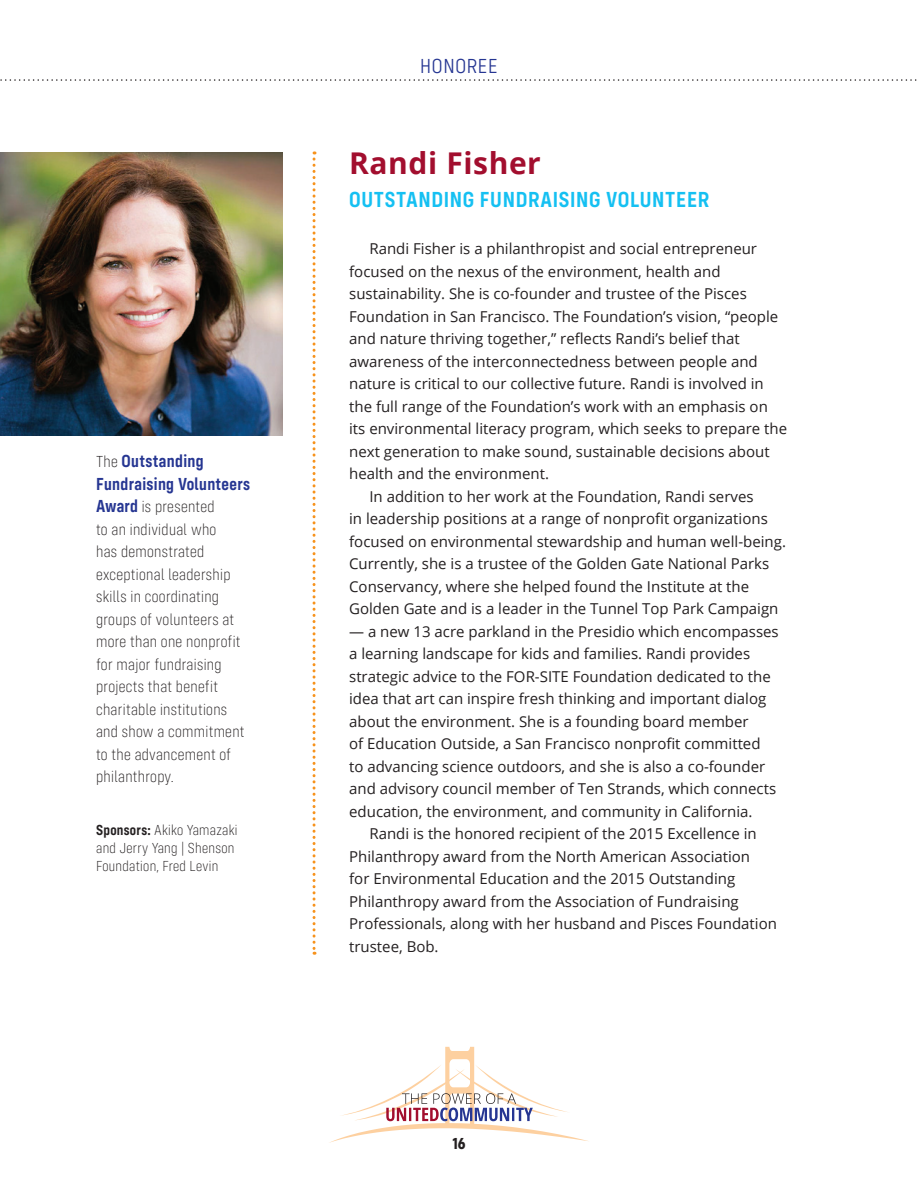
<style>
.page{position:relative;width:918px;height:1188px;background:#fff}
.page>*{position:absolute;margin:0;border:0;box-sizing:border-box;transform-origin:0 0}
.t1{font:700 30px "Open Sans";letter-spacing:.02em;color:#a20e2e}
.t2{font:600 22.5px "Config Condensed";letter-spacing:.03em;color:#15c0f2}
.t3{font:300 21px "Config Condensed";letter-spacing:.03em;color:#263692}
.t4{font:600 18px/22.5px "Config Condensed";letter-spacing:.02em;color:#263692}
.t5{font:200 16.5px/22.5px "Config Condensed";letter-spacing:.02em;color:#231f20}
.t6{font:700 16.5px "Config Condensed";color:#231f20}
.t7{font:15px/22.5px "Open Sans";color:#231f20}
.t8{font:200 15px/18px "Config Condensed";letter-spacing:.02em;color:#231f20}
.s1{font-weight:200;font-size:16.5px;color:#231f20}
.s2{font-weight:600;font-size:18px;color:#263692}
.s3{font-weight:600}
</style>
<div class="page">
<svg style="left:329px;top:1047px;width:260px;height:96px"></svg>
<svg style="left:0;top:79px;width:917px;height:2px"></svg>
<img style="left:0;top:153px;width:283px;height:283px">
<svg style="left:313px;top:151px;width:3px;height:804px"></svg>
<p class="t4" style="left:96px;top:450px;width:156px"><span class="s1">The</span> Outstanding<br>Fundraising Volunteers</p>
<p class="t5" style="left:96px;top:496px;width:150px"><span class="s2">Award</span> is presented<br>to an individual who<br>has demonstrated exceptional leadership skills in coordinating groups of volunteers at more than one nonprofit for major fundraising projects that benefit charitable institutions and show a commitment to the advancement of philanthropy.</p>
<p class="t8" style="left:96px;top:821px;width:143px"><span class="s3">Sponsors:</span> Akiko Yamazaki and Jerry Yang | Shenson<br>Foundation, Fred Levin</p>
<h3 class="t3" style="left:420px;top:54px;width:79px">HONOREE</h3>
<h1 class="t1" style="left:349px;top:142px;width:193px">Randi Fisher</h1>
<h2 class="t2" style="left:349px;top:186px;width:362px">OUTSTANDING FUNDRAISING VOLUNTEER</h2>
<p class="t7" style="left:369px;top:237px;width:389px">Randi Fisher is a philanthropist and social entrepreneur</p>
<p class="t7" style="left:349px;top:260px;width:373px">focused on the nexus of the environment, health and</p>
<p class="t7" style="left:349px;top:282px;width:399px">sustainability. She is co-founder and trustee of the Pisces</p>
<p class="t7" style="left:349px;top:305px;width:431px">Foundation in San Francisco. The Foundation’s vision, “people</p>
<p class="t7" style="left:349px;top:327px;width:392px">and nature thriving together,” reflects Randi’s belief that</p>
<p class="t7" style="left:349px;top:350px;width:410px">awareness of the interconnectedness between people and</p>
<p class="t7" style="left:349px;top:372px;width:416px">nature is critical to our collective future. Randi is involved in</p>
<p class="t7" style="left:349px;top:395px;width:420px">the full range of the Foundation’s work with an emphasis on</p>
<p class="t7" style="left:349px;top:417px;width:440px">its environmental literacy program, which seeks to prepare the</p>
<p class="t7" style="left:349px;top:440px;width:422px">next generation to make sound, sustainable decisions about</p>
<p class="t7" style="left:349px;top:462px;width:201px">health and the environment.</p>
<p class="t7" style="left:369px;top:485px;width:386px">In addition to her work at the Foundation, Randi serves</p>
<p class="t7" style="left:349px;top:507px;width:420px">in leadership positions at a range of nonprofit organizations</p>
<p class="t7" style="left:349px;top:530px;width:438px">focused on environmental stewardship and human well-being.</p>
<p class="t7" style="left:349px;top:552px;width:422px">Currently, she is a trustee of the Golden Gate National Parks</p>
<p class="t7" style="left:349px;top:575px;width:401px">Conservancy, where she helped found the Institute at the</p>
<p class="t7" style="left:349px;top:597px;width:431px">Golden Gate and is a leader in the Tunnel Top Park Campaign</p>
<p class="t7" style="left:349px;top:620px;width:431px">— a new 13 acre parkland in the Presidio which encompasses a learning landscape for kids and families. Randi provides strategic advice to the FOR-SITE Foundation dedicated to the idea that art can inspire fresh thinking and important dialog about the environment. She is a founding board member<br>of Education Outside, a San Francisco nonprofit committed<br>to advancing science outdoors, and she is also a co-founder and advisory council member of Ten Strands, which connects education, the environment, and community in California.</p>
<p class="t7" style="left:349px;top:822px;width:429px;text-indent:20px">Randi is the honored recipient of the 2015 Excellence in Philanthropy award from the North American Association<br>for Environmental Education and the 2015 Outstanding Philanthropy award from the Association of Fundraising Professionals, along with her husband and Pisces Foundation trustee, Bob.</p>
<p class="t6" style="left:452px;top:1134px;width:15px">16</p>
</div>
